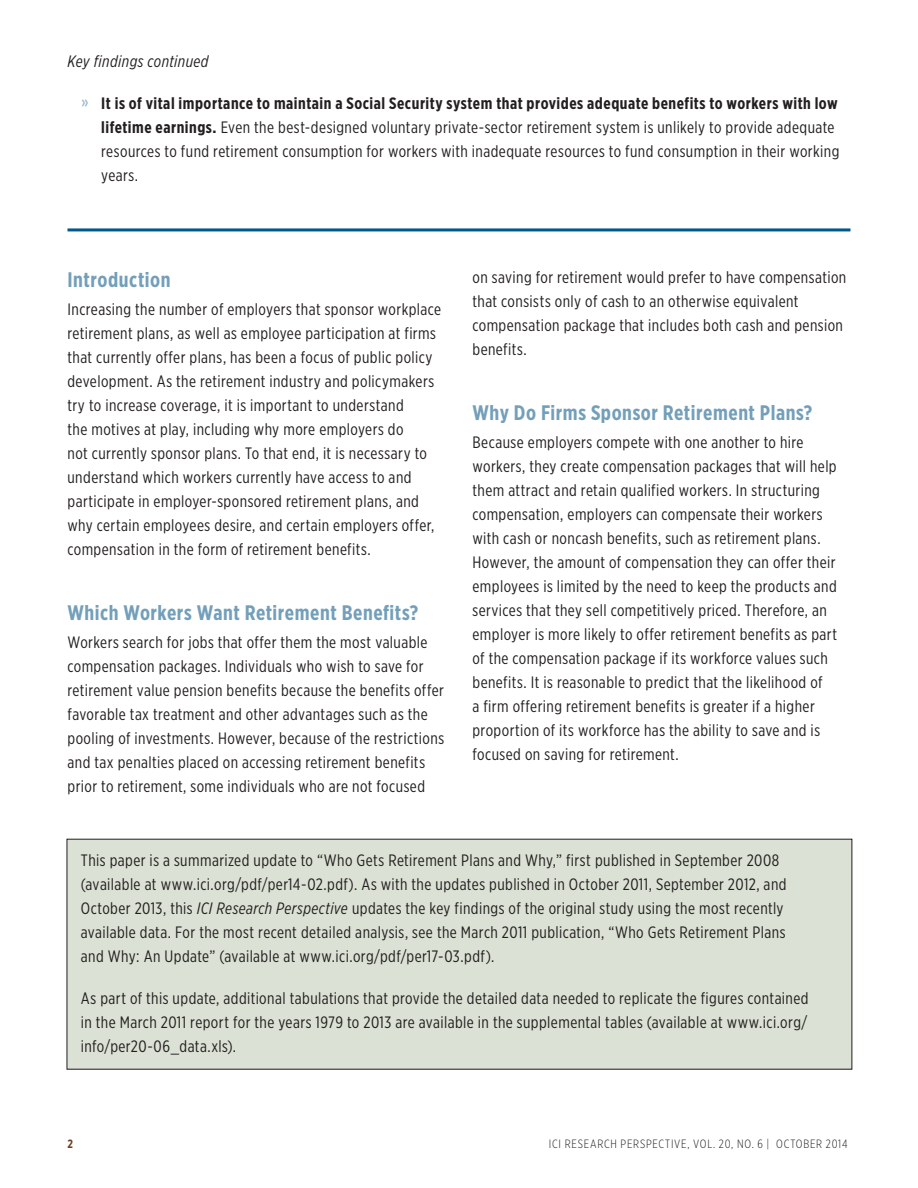
<style>
.page{position:relative;width:918px;height:1188px;background:#fff}
.page>*{position:absolute;margin:0;border:0;box-sizing:border-box;transform-origin:0 0}
.t1{font:700 21px "Gotham X Narrow";letter-spacing:.025em;color:#739fba}
.t2{font:16.5px/24px "Gotham X Narrow";letter-spacing:.025em;color:#231f20}
.t3{font:italic 16.5px "Gotham X Narrow";letter-spacing:.025em;color:#231f20}
.t4{font:300 12px "Gotham X Narrow";letter-spacing:.065em;color:#231f20}
.t5{font:700 12px "Gotham X Narrow";color:#6e3d21}
.s1{font-family:"The Sans Cd LF5 Plain";font-size:18px;color:#99b6cc}
.s2{font-weight:700}
.s3{font-style:italic}
</style>
<div class="page">
<hr style="left:68px;top:228px;width:782px;height:3px;background:#005789">
<div style="left:67px;top:839px;width:785px;height:230px;background:#dbe1d4"></div>
<div style="left:67px;top:839px;width:785px;height:231px;border:1px solid #231f20"></div>
<p class="t3" style="left:68px;top:52px;width:143px">Key findings continued</p>
<p class="t2" style="left:101px;top:91px;width:740px;text-indent:-20px"><span class="s1">»</span> <span class="s2">It is of vital importance to maintain a Social Security system that provides adequate benefits to workers with low lifetime earnings.</span> Even the best-designed voluntary private-sector retirement system is unlikely to provide adequate resources to fund retirement consumption for workers with inadequate resources to fund consumption in their working years.</p>
<p class="t1" style="left:68px;top:266px;width:105px">Introduction</p>
<p class="t2" style="left:68px;top:297px;width:375px">Increasing the number of employers that sponsor workplace retirement plans, as well as employee participation at firms that currently offer plans, has been a focus of public policy development. As the retirement industry and policymakers try to increase coverage, it is important to understand<br>the motives at play, including why more employers do<br>not currently sponsor plans. To that end, it is necessary to understand which workers currently have access to and participate in employer-sponsored retirement plans, and why certain employees desire, and certain employers offer, compensation in the form of retirement benefits.</p>
<p class="t1" style="left:68px;top:599px;width:352px">Which Workers Want Retirement Benefits?</p>
<p class="t2" style="left:68px;top:630px;width:378px">Workers search for jobs that offer them the most valuable compensation packages. Individuals who wish to save for retirement value pension benefits because the benefits offer favorable tax treatment and other advantages such as the pooling of investments. However, because of the restrictions and tax penalties placed on accessing retirement benefits prior to retirement, some individuals who are not focused</p>
<p class="t2" style="left:472px;top:265px;width:375px">on saving for retirement would prefer to have compensation that consists only of cash to an otherwise equivalent compensation package that includes both cash and pension benefits.</p>
<p class="t1" style="left:472px;top:399px;width:341px">Why Do Firms Sponsor Retirement Plans?</p>
<p class="t2" style="left:472px;top:430px;width:366px">Because employers compete with one another to hire workers, they create compensation packages that will help them attract and retain qualified workers. In structuring compensation, employers can compensate their workers with cash or noncash benefits, such as retirement plans.<br>However, the amount of compensation they can offer their employees is limited by the need to keep the products and services that they sell competitively priced. Therefore, an employer is more likely to offer retirement benefits as part of the compensation package if its workforce values such benefits. It is reasonable to predict that the likelihood of<br>a firm offering retirement benefits is greater if a higher proportion of its workforce has the ability to save and is focused on saving for retirement.</p>
<p class="t2" style="left:81px;top:848px;width:707px">This paper is a summarized update to “Who Gets Retirement Plans and Why,” first published in September 2008 (available at www.ici.org/pdf/per14-02.pdf). As with the updates published in October 2011, September 2012, and October 2013, this <span class="s3">ICI Research Perspective</span> updates the key findings of the original study using the most recently available data. For the most recent detailed analysis, see the March 2011 publication, “Who Gets Retirement Plans and Why: An Update” (available at www.ici.org/pdf/per17-03.pdf).</p>
<p class="t2" style="left:81px;top:986px;width:729px;text-align:justify">As part of this update, additional tabulations that provide the detailed data needed to replicate the figures contained in the March 2011 report for the years 1979 to 2013 are available in the supplemental tables (available at www.ici.org/ info/per20-06_data.xls).</p>
<p class="t5" style="left:68px;top:1136px;width:7px">2</p>
<p class="t4" style="left:549px;top:1136px;width:300px">ICI RESEARCH PERSPECTIVE, VOL. 20, NO. 6 | OCTOBER 2014</p>
</div>
